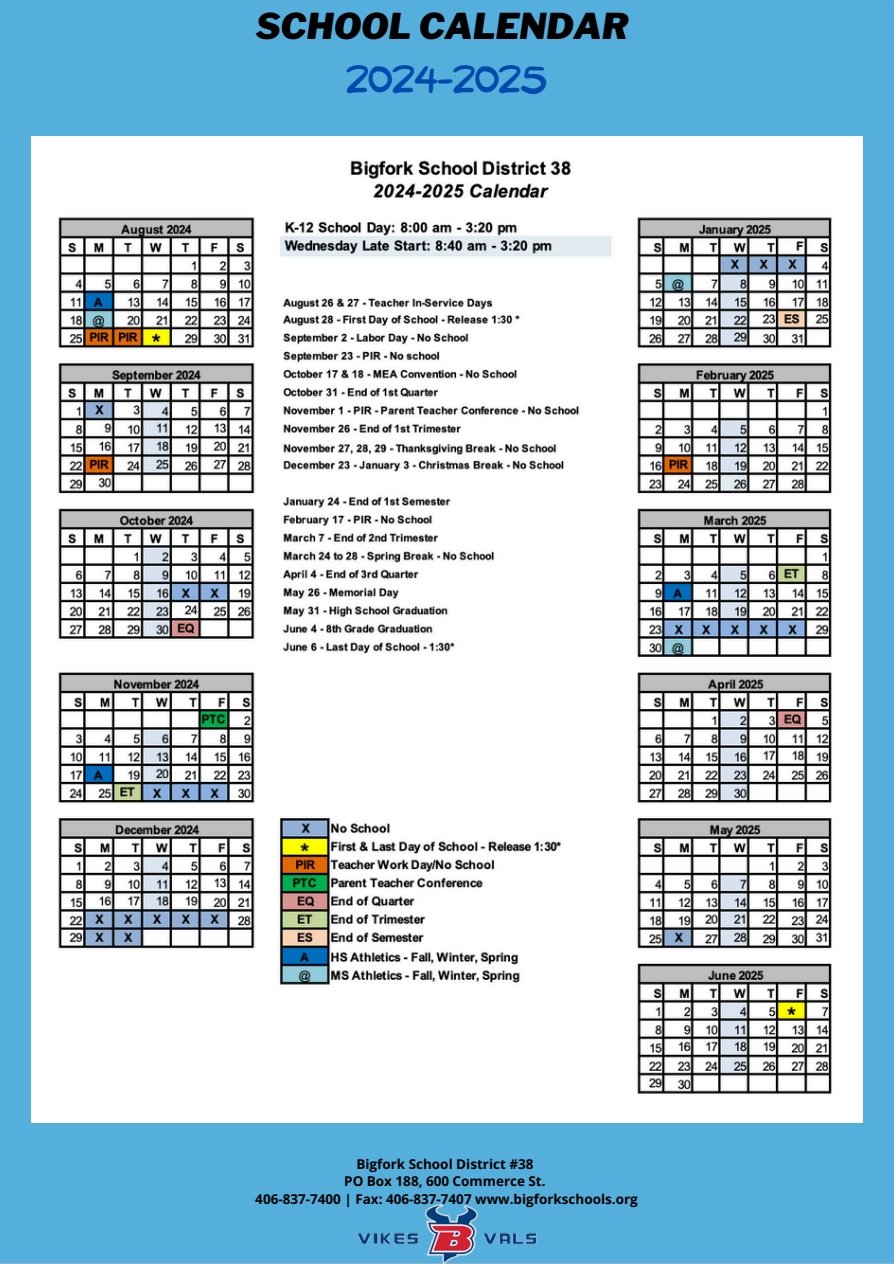
<style>
.page{position:relative;width:894px;height:1264px;background:#fff}
.page>*{position:absolute;margin:0;border:0;box-sizing:border-box;transform-origin:0 0}
.t1{font:italic 900 35.4px "Libre Franklin";color:#000}
.t2{font:33px "NF Ananias Bold";color:#004aad}
.t3{font:700 13.5px "Open Sans";color:#000}
</style>
<div class="page">
<div style="left:0;top:0;width:893px;height:1263px;background:#55afdc"></div>
<img style="left:341px;top:1188px;width:211px;height:75px">
<img style="left:31px;top:137px;width:830px;height:985px">
<h2 class="t1" style="left:256px;top:5px;width:374px">SCHOOL CALENDAR</h2>
<p class="t2" style="left:346px;top:61px;width:202px">2024-2025</p>
<p class="t3" style="left:356px;top:1154px;width:178px">Bigfork School District #38</p>
<p class="t3" style="left:344px;top:1171px;width:203px">PO Box 188, 600 Commerce St.</p>
<p class="t3" style="left:255px;top:1189px;width:384px">406-837-7400 | Fax: 406-837-7407 www.bigforkschools.org</p>
</div>
